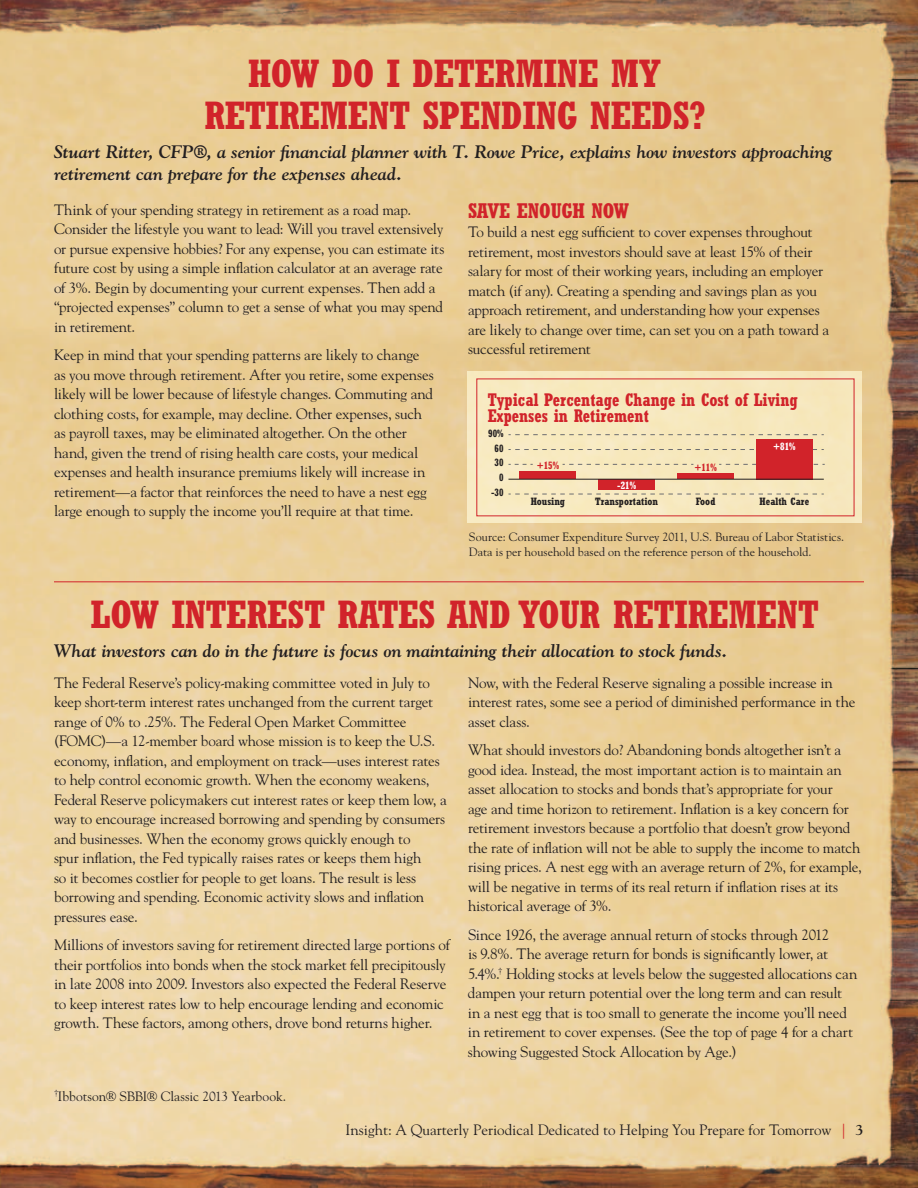
<style>
.page{position:relative;width:918px;height:1188px;background:#fff}
.page>*{position:absolute;margin:0;border:0;box-sizing:border-box;transform-origin:0 0}
.t1{font:700 condensed 39px/42px "Rockwell Std";letter-spacing:-.01em;color:#d1232a;text-align:center}
.t2{font:700 condensed 21px "Rockwell Std";letter-spacing:-.01em;color:#d1232a}
.t3{font:italic 700 18px/22.5px "Goudy Std";letter-spacing:-.005em;color:#231f20}
.t4{font:700 condensed 18px/16.5px "Rockwell Std";color:#d1232a;scale:.95 1}
.t5{font:15px/19.5px "Goudy Std";letter-spacing:-.015em;color:#231f20}
.t6{font:13.5px "Goudy Std";color:#231f20}
.t7{font:12px/15px "Goudy Std";letter-spacing:.005em;color:#231f20}
.t8{font:700 condensed 10.5px "Rockwell Std";color:#231f20}
.t9{font:700 condensed 10.5px "Rockwell Std";color:#fff}
.t10{font:700 condensed 10.5px "Rockwell Std";color:#d1232a}
.s1{color:#d1232a}
.s2{font-weight:700}
</style>
<div class="page">
<img style="left:0;top:0;width:918px;height:1188px">
<img style="left:468px;top:372px;width:394px;height:151px">
<svg style="left:719px;top:464px;width:106px;height:1px"></svg>
<svg style="left:508px;top:494px;width:316px;height:1px"></svg>
<svg style="left:508px;top:464px;width:25px;height:1px"></svg>
<svg style="left:508px;top:449px;width:316px;height:1px"></svg>
<svg style="left:508px;top:434px;width:316px;height:1px"></svg>
<div style="left:520px;top:472px;width:56px;height:7px;background:#d1232a"></div>
<div style="left:598px;top:479px;width:57px;height:11px;background:#d1232a"></div>
<div style="left:677px;top:474px;width:57px;height:5px;background:#d1232a"></div>
<div style="left:756px;top:439px;width:57px;height:40px;background:#d1232a"></div>
<hr style="left:508px;top:479px;width:316px;height:1px;background:#231f20">
<svg style="left:563px;top:464px;width:130px;height:1px"></svg>
<hr style="left:54px;top:581px;width:810px;height:1px;background:#d1232a">
<h1 class="t1" style="left:204px;top:52px;width:503px">HOW DO I DETERMINE MY<br>RETIREMENT SPENDING NEEDS?</h1>
<p class="t3" style="left:54px;top:140px;width:780px">Stuart Ritter, CFP®, a senior financial planner with T. Rowe Price, explains how investors approaching retirement can prepare for the expenses ahead.</p>
<p class="t5" style="left:54px;top:199px;width:392px">Think of your spending strategy in retirement as a road map.<br>Consider the lifestyle you want to lead: Will you travel extensively or pursue expensive hobbies? For any expense, you can estimate its future cost by using a simple inflation calculator at an average rate of 3%. Begin by documenting your current expenses. Then add a “projected expenses” column to get a sense of what you may spend in retirement.</p>
<p class="t5" style="left:54px;top:345px;width:381px">Keep in mind that your spending patterns are likely to change as you move through retirement. After you retire, some expenses likely will be lower because of lifestyle changes. Commuting and clothing costs, for example, may decline. Other expenses, such as payroll taxes, may be eliminated altogether. On the other hand, given the trend of rising health care costs, your medical expenses and health insurance premiums likely will increase in retirement—a factor that reinforces the need to have a nest egg large enough to supply the income you’ll require at that time.</p>
<h2 class="t2" style="left:468px;top:198px;width:162px">SAVE ENOUGH NOW</h2>
<p class="t5" style="left:468px;top:222px;width:363px">To build a nest egg sufficient to cover expenses throughout retirement, most investors should save at least 15% of their salary for most of their working years, including an employer match (if any). Creating a spending and savings plan as you approach retirement, and understanding how your expenses are likely to change over time, can set you on a path toward a successful retirement</p>
<p class="t4" style="left:488px;top:391px;width:328px">TYPICAL PERCENTAGE CHANGE IN COST OF LIVING<br>EXPENSES IN RETIREMENT</p>
<p class="t8" style="left:488px;top:427px;width:17px">90%</p>
<p class="t8" style="left:495px;top:442px;width:10px">60</p>
<p class="t8" style="left:495px;top:457px;width:10px">30</p>
<p class="t8" style="left:499px;top:471px;width:6px">0</p>
<p class="t8" style="left:491px;top:486px;width:14px">-30</p>
<p class="t10" style="left:537px;top:459px;width:24px">+15%</p>
<p class="t9" style="left:617px;top:479px;width:20px">-21%</p>
<p class="t10" style="left:694px;top:461px;width:24px">+11%</p>
<p class="t9" style="left:773px;top:440px;width:24px">+81%</p>
<p class="t8" style="left:531px;top:495px;width:36px">HOUSING</p>
<p class="t8" style="left:595px;top:495px;width:64px">TRANSPORTATION</p>
<p class="t8" style="left:696px;top:495px;width:21px">FOOD</p>
<p class="t8" style="left:760px;top:495px;width:51px">HEALTH CARE</p>
<p class="t7" style="left:469px;top:529px;width:377px">Source: Consumer Expenditure Survey 2011, U.S. Bureau of Labor Statistics.<br>Data is per household based on the reference person of the household.</p>
<h1 class="t1" style="left:91px;top:593px;width:730px">LOW INTEREST RATES AND YOUR RETIREMENT</h1>
<p class="t3" style="left:54px;top:639px;width:675px">What investors can do in the future is focus on maintaining their allocation to stock funds.</p>
<p class="t5" style="left:54px;top:673px;width:394px">The Federal Reserve’s policy-making committee voted in July to keep short-term interest rates unchanged from the current target range of 0% to .25%. The Federal Open Market Committee (FOMC)—a 12-member board whose mission is to keep the U.S. economy, inflation, and employment on track—uses interest rates to help control economic growth. When the economy weakens, Federal Reserve policymakers cut interest rates or keep them low, a way to encourage increased borrowing and spending by consumers and businesses. When the economy grows quickly enough to<br>spur inflation, the Fed typically raises rates or keeps them high<br>so it becomes costlier for people to get loans. The result is less borrowing and spending. Economic activity slows and inflation pressures ease.</p>
<p class="t5" style="left:54px;top:935px;width:397px">Millions of investors saving for retirement directed large portions of their portfolios into bonds when the stock market fell precipitously in late 2008 into 2009. Investors also expected the Federal Reserve to keep interest rates low to help encourage lending and economic growth. These factors, among others, drove bond returns higher.</p>
<p class="t5" style="left:468px;top:673px;width:389px">Now, with the Federal Reserve signaling a possible increase in interest rates, some see a period of diminished performance in the asset class.</p>
<p class="t5" style="left:468px;top:740px;width:396px">What should investors do? Abandoning bonds altogether isn’t a good idea. Instead, the most important action is to maintain an asset allocation to stocks and bonds that’s appropriate for your<br>age and time horizon to retirement. Inflation is a key concern for retirement investors because a portfolio that doesn’t grow beyond the rate of inflation will not be able to supply the income to match rising prices. A nest egg with an average return of 2%, for example, will be negative in terms of its real return if inflation rises at its historical average of 3%.</p>
<p class="t5" style="left:468px;top:925px;width:391px">Since 1926, the average annual return of stocks through 2012<br>is 9.8%. The average return for bonds is significantly lower, at 5.4%.<sup>†</sup> Holding stocks at levels below the suggested allocations can dampen your return potential over the long term and can result in a nest egg that is too small to generate the income you’ll need in retirement to cover expenses. (See the top of page 4 for a chart showing Suggested Stock Allocation by Age.)</p>
<p class="t6" style="left:54px;top:1087px;width:234px"><sup>†</sup>Ibbotson® SBBI® Classic 2013 Yearbook.</p>
<p class="t5" style="left:346px;top:1120px;width:520px">Insight: A Quarterly Periodical Dedicated to Helping You Prepare for Tomorrow <span class="s1">|</span> <span class="s2">3</span></p>
</div>
